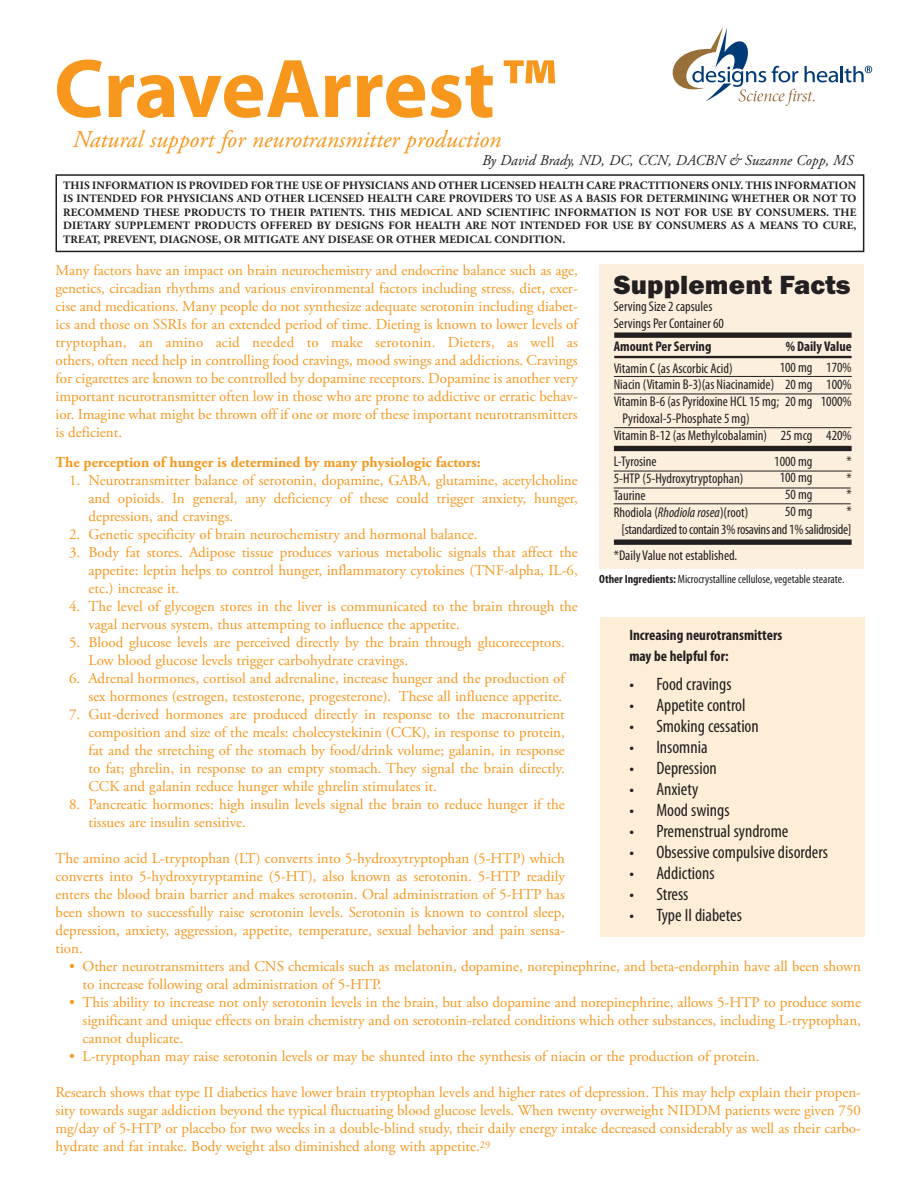
<style>
.page{position:relative;width:918px;height:1188px;background:#fff}
.page>*{position:absolute;margin:0;border:0;box-sizing:border-box;transform-origin:0 0}
.t1{font:700 84px "Myriad Pro";letter-spacing:-.005em;color:#f7971d}
.t2{font:800 27.3px "Franklin Gothic";letter-spacing:.005em;color:#231f20}
.t3{font:italic 24px "Adobe Garamond Pro";color:#f7971d}
.t4{font:condensed 18px "Myriad Pro";color:#231f20}
.t5{font:15px/18px "Adobe Garamond Pro";color:#f7971d;text-align:justify}
.t6{font:700 15px "Adobe Garamond Pro";color:#f7971d}
.t7{font:700 condensed 15px "Myriad Pro";color:#231f20}
.t8{font:italic 15px "Adobe Garamond Pro";color:#231f20}
.t9{font:condensed 14.1px/17px "Myriad Pro";color:#231f20;text-align:center}
.t10{font:condensed 14.1px "Myriad Pro";letter-spacing:-.02em;color:#231f20}
.t11{font:700 condensed 14.1px/21.1px "Myriad Pro";color:#231f20;text-align:right}
.t12{font:condensed 12px "Myriad Pro";color:#231f20}
.t13{font:700 11.25px/13.5px "Adobe Garamond Pro";letter-spacing:.015em;color:#231f20;text-align:justify}
.s1{font-style:italic}
.s2{font-weight:700}
.s3{font-weight:400}
</style>
<div class="page">
<div style="left:601px;top:617px;width:264px;height:320px;background:#feedd7"></div>
<svg style="left:673px;top:27px;width:199px;height:79px"></svg>
<div style="left:599px;top:264px;width:265px;height:305px;background:#fdefdd"></div>
<hr style="left:614px;top:376px;width:238px;height:1px;background:#231f20">
<hr style="left:614px;top:394px;width:238px;height:1px;background:#231f20">
<hr style="left:614px;top:427px;width:238px;height:1px;background:#231f20">
<hr style="left:614px;top:356px;width:238px;height:2px;background:#231f20">
<div style="left:614px;top:332px;width:238px;height:6px;background:#231f20"></div>
<hr style="left:614px;top:471px;width:238px;height:1px;background:#231f20">
<hr style="left:614px;top:504px;width:237px;height:1px;background:#231f20">
<hr style="left:614px;top:488px;width:237px;height:1px;background:#231f20">
<div style="left:614px;top:446px;width:238px;height:5px;background:#231f20"></div>
<div style="left:614px;top:540px;width:238px;height:5px;background:#231f20"></div>
<div style="left:56px;top:174px;width:808px;height:78px;border:2px solid #231f20"></div>
<div style="left:62px;top:179px;width:796px;height:71px;background:#fff"></div>
<p class="t1" style="left:54px;top:42px;width:501px">CraveArrest<span class="s1">™</span></p>
<p class="t3" style="left:73px;top:125px;width:430px">Natural support for neurotransmitter production</p>
<p class="t8" style="left:482px;top:152px;width:373px">By David Brady, ND, DC, CCN, DACBN &amp; Suzanne Copp, MS</p>
<p class="t13" style="left:63px;top:179px;width:795px">THIS INFORMATION IS PROVIDED FOR THE USE OF PHYSICIANS AND OTHER LICENSED HEALTH CARE PRACTITIONERS ONLY. THIS INFORMATION IS INTENDED FOR PHYSICIANS AND OTHER LICENSED HEALTH CARE PROVIDERS TO USE AS A BASIS FOR DETERMINING WHETHER OR NOT TO RECOMMEND THESE PRODUCTS TO THEIR PATIENTS. THIS MEDICAL AND SCIENTIFIC INFORMATION IS NOT FOR USE BY CONSUMERS. THE DIETARY SUPPLEMENT PRODUCTS OFFERED BY DESIGNS FOR HEALTH ARE NOT INTENDED FOR USE BY CONSUMERS AS A MEANS TO CURE, TREAT, PREVENT, DIAGNOSE, OR MITIGATE ANY DISEASE OR OTHER MEDICAL CONDITION.</p>
<p class="t5" style="left:56px;top:262px;width:524px">Many factors have an impact on brain neurochemistry and endocrine balance such as age, genetics, circadian rhythms and various environmental factors including stress, diet, exer&shy;cise and medications. Many people do not synthesize adequate serotonin including diabet&shy;ics and those on SSRIs for an extended period of time. Dieting is known to lower levels of tryptophan, an amino acid needed to make serotonin. Dieters, as well as others, often need help in controlling food cravings, mood swings and addictions. Cravings for cigarettes are known to be controlled by dopamine receptors. Dopamine is another very important neurotransmitter often low in those who are prone to addictive or erratic behav&shy;ior. Imagine what might be thrown off if one or more of these important neurotransmitters is deficient.</p>
<p class="t6" style="left:56px;top:454px;width:427px">The perception of hunger is determined by many physiologic factors:</p>
<p class="t5" style="left:88px;top:472px;width:491px;text-indent:-20px">1. Neurotransmitter balance of serotonin, dopamine, GABA, glutamine, acetylcholine and opioids. In general, any deficiency of these could trigger anxiety, hunger, depression, and cravings.</p>
<p class="t5" style="left:69px;top:526px;width:410px">2. Genetic specificity of brain neurochemistry and hormonal balance.</p>
<p class="t5" style="left:88px;top:544px;width:491px;text-indent:-20px">3. Body fat stores. Adipose tissue produces various metabolic signals that affect the appetite: leptin helps to control hunger, inflammatory cytokines (TNF-alpha, IL-6, etc.) increase it.</p>
<p class="t5" style="left:88px;top:598px;width:491px;text-indent:-20px">4. The level of glycogen stores in the liver is communicated to the brain through the vagal nervous system, thus attempting to influence the appetite.</p>
<p class="t5" style="left:88px;top:634px;width:478px;text-indent:-20px">5. Blood glucose levels are perceived directly by the brain through glucoreceptors.<br>Low blood glucose levels trigger carbohydrate cravings.</p>
<p class="t5" style="left:69px;top:670px;width:497px;text-align:right">6. Adrenal hormones, cortisol and adrenaline, increase hunger and the production of sex hormones (estrogen, testosterone, progesterone). These all influence appetite.</p>
<p class="t5" style="left:88px;top:706px;width:478px;text-indent:-20px">7. Gut-derived hormones are produced directly in response to the macronutrient composition and size of the meals: cholecystekinin (CCK), in response to protein, fat and the stretching of the stomach by food/drink volume; galanin, in response to fat; ghrelin, in response to an empty stomach. They signal the brain directly.<br>CCK and galanin reduce hunger while ghrelin stimulates it.</p>
<p class="t5" style="left:88px;top:796px;width:478px;text-indent:-20px">8. Pancreatic hormones: high insulin levels signal the brain to reduce hunger if the tissues are insulin sensitive.</p>
<p class="t5" style="left:56px;top:850px;width:511px">The amino acid L-tryptophan (LT) converts into 5-hydroxytryptophan (5-HTP) which converts into 5-hydroxytryptamine (5-HT), also known as serotonin. 5-HTP readily enters the blood brain barrier and makes serotonin. Oral administration of 5-HTP has been shown to successfully raise serotonin levels. Serotonin is known to control sleep, depression, anxiety, aggression, appetite, temperature, sexual behavior and pain sensa&shy;tion.</p>
<p class="t5" style="left:82px;top:958px;width:780px;text-indent:-14px">• Other neurotransmitters and CNS chemicals such as melatonin, dopamine, norepinephrine, and beta-endorphin have all been shown to increase following oral administration of 5-HTP.</p>
<p class="t5" style="left:82px;top:994px;width:780px;text-indent:-14px">• This ability to increase not only serotonin levels in the brain, but also dopamine and norepinephrine, allows 5-HTP to produce some significant and unique effects on brain chemistry and on serotonin-related conditions which other substances, including L-tryptophan, cannot duplicate.</p>
<p class="t5" style="left:69px;top:1048px;width:692px">• L-tryptophan may raise serotonin levels or may be shunted into the synthesis of niacin or the production of protein.</p>
<p class="t5" style="left:56px;top:1084px;width:807px">Research shows that type II diabetics have lower brain tryptophan levels and higher rates of depression. This may help explain their propen&shy;sity towards sugar addiction beyond the typical fluctuating blood glucose levels. When twenty overweight NIDDM patients were given 750 mg/day of 5-HTP or placebo for two weeks in a double-blind study, their daily energy intake decreased considerably as well as their carbo&shy;hydrate and fat intake. Body weight also diminished along with appetite.<sup>29</sup></p>
<p class="t2" style="left:614px;top:267px;width:238px">Supplement Facts</p>
<p class="t9" style="left:614px;top:298px;width:112px;text-align:left">Serving Size 2 capsules<br>Servings Per Container 60</p>
<p class="t9" style="left:614px;top:336px;width:120px;line-height:21.1px;text-align:left"><span class="s2">Amount Per Serving<br></span>Vitamin C (as Ascorbic Acid)</p>
<p class="t9" style="left:614px;top:377px;width:162px">Niacin (Vitamin B-3)(as Niacinamide)</p>
<p class="t9" style="left:614px;top:394px;width:200px">Vitamin B-6 (as Pyridoxine HCL 15 mg; 20 mg</p>
<p class="t9" style="left:623px;top:410px;width:128px">Pyridoxal-5-Phosphate 5 mg)</p>
<p class="t9" style="left:614px;top:427px;width:155px">Vitamin B-12 (as Methylcobalamin)</p>
<p class="t9" style="left:614px;top:453px;width:45px">L-Tyrosine</p>
<p class="t9" style="left:614px;top:470px;width:131px">5-HTP (5-Hydroxytryptophan)</p>
<p class="t9" style="left:614px;top:487px;width:33px">Taurine</p>
<p class="t9" style="left:614px;top:504px;width:136px">Rhodiola (<span class="s1">Rhodiola rosea</span>)(root)</p>
<p class="t10" style="left:621px;top:521px;width:232px">[standardized to contain 3% rosavins and 1% salidroside]</p>
<p class="t9" style="left:614px;top:547px;width:125px">*Daily Value not established.</p>
<p class="t11" style="left:786px;top:336px;width:67px">% Daily Value<br><span class="s3">170%</span></p>
<p class="t9" style="left:821px;top:376px;width:32px">100%<br>1000%</p>
<p class="t9" style="left:826px;top:422px;width:27px;line-height:25.8px;text-align:right">420% *</p>
<p class="t9" style="left:846px;top:470px;width:7px;text-align:justify">* * *</p>
<p class="t9" style="left:780px;top:359px;width:34px">100 mg<br>20 mg</p>
<p class="t9" style="left:774px;top:422px;width:40px;line-height:25.8px">25 mcg<br>1000 mg</p>
<p class="t9" style="left:780px;top:470px;width:34px">100 mg<br>50 mg<br>50 mg</p>
<p class="t12" style="left:599px;top:572px;width:247px"><span class="s2">Other Ingredients:</span> Microcrystalline cellulose, vegetable stearate.</p>
<p class="t7" style="left:629px;top:627px;width:155px">Increasing neurotransmitters</p>
<p class="t7" style="left:629px;top:648px;width:101px">may be helpful for:</p>
<p class="t4" style="left:629px;top:674px;width:104px">• Food cravings</p>
<p class="t4" style="left:629px;top:695px;width:118px">• Appetite control</p>
<p class="t4" style="left:629px;top:716px;width:131px">• Smoking cessation</p>
<p class="t4" style="left:629px;top:737px;width:80px">• Insomnia</p>
<p class="t4" style="left:629px;top:758px;width:89px">• Depression</p>
<p class="t4" style="left:629px;top:779px;width:71px">• Anxiety</p>
<p class="t4" style="left:629px;top:800px;width:102px">• Mood swings</p>
<p class="t4" style="left:629px;top:821px;width:161px">• Premenstrual syndrome</p>
<p class="t4" style="left:629px;top:842px;width:200px">• Obsessive compulsive disorders</p>
<p class="t4" style="left:629px;top:863px;width:87px">• Addictions</p>
<p class="t4" style="left:629px;top:884px;width:61px">• Stress</p>
<p class="t4" style="left:629px;top:905px;width:114px">• Type II diabetes</p>
</div>
